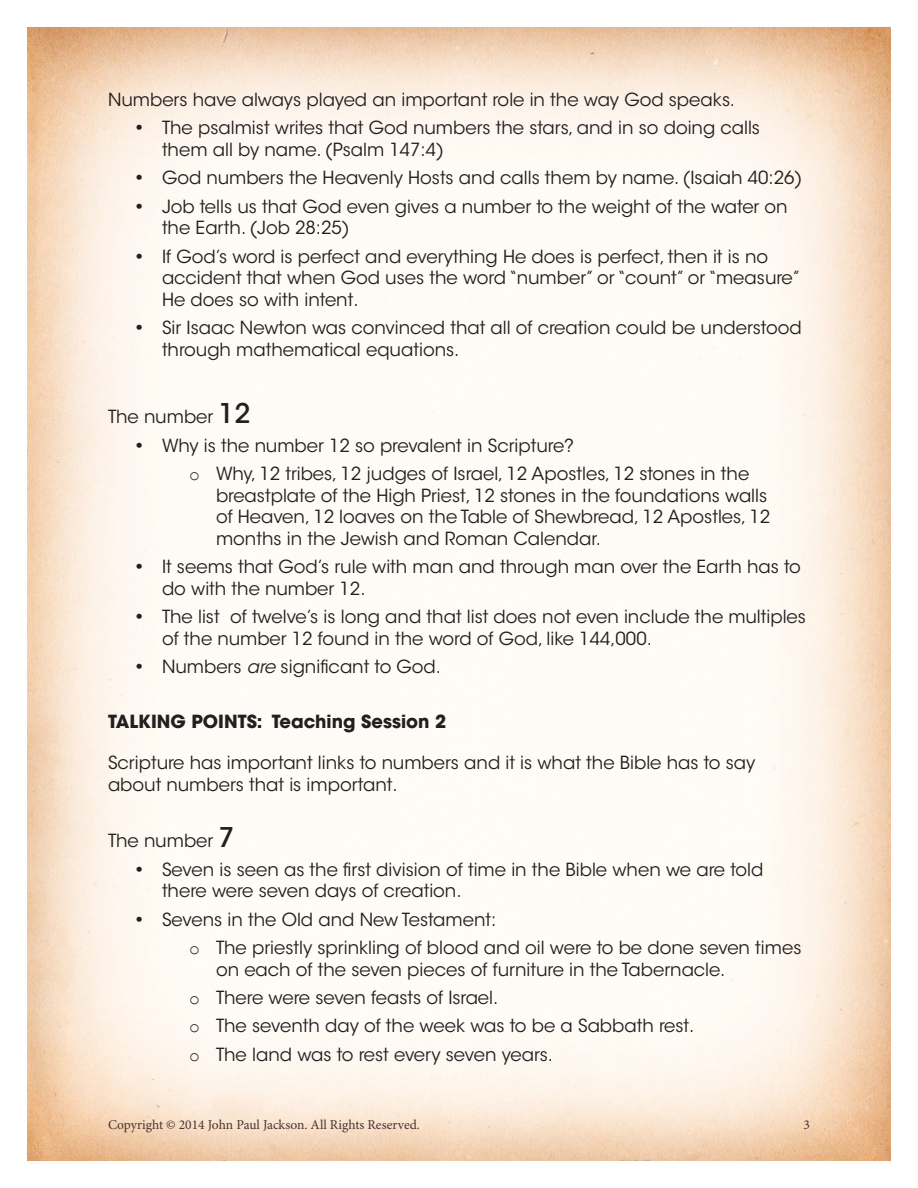
<style>
.page{position:relative;width:918px;height:1188px;background:#fff}
.page>*{position:absolute;margin:0;border:0;box-sizing:border-box;transform-origin:0 0}
.t1{font:18px/21.6px "ITC Avant Garde Std";color:#231f20}
.t2{font:700 18px "ITC Avant Garde Std";color:#231f20}
.t3{font:13.5px "Minion Pro";color:#4b3230}
.s1{font-weight:500;font-size:27px}
.s2{font-family:"Courier New"}
.s3{font-style:italic}
</style>
<div class="page">
<img style="left:27px;top:27px;width:864px;height:1134px">
<p class="t1" style="left:108px;top:89px;width:629px">Numbers have always played an important role in the way God speaks.</p>
<p class="t1" style="left:162px;top:117px;width:600px;text-indent:-27px">• The psalmist writes that God numbers the stars, and in so doing calls them all by name. (Psalm 147:4)</p>
<p class="t1" style="left:135px;top:167px;width:669px">• God numbers the Heavenly Hosts and calls them by name. (Isaiah 40:26)</p>
<p class="t1" style="left:162px;top:196px;width:627px;text-indent:-27px">• Job tells us that God even gives a number to the weight of the water on the Earth. (Job 28:25)</p>
<p class="t1" style="left:162px;top:246px;width:640px;text-indent:-27px">• If God’s word is perfect and everything He does is perfect, then it is no accident that when God uses the word “number” or “count” or “measure”<br>He does so with intent.</p>
<p class="t1" style="left:162px;top:317px;width:641px;text-indent:-27px">• Sir Isaac Newton was convinced that all of creation could be understood through mathematical equations.</p>
<p class="t1" style="left:108px;top:406px;width:144px">The number <span class="s1">12</span></p>
<p class="t1" style="left:135px;top:435px;width:441px">• Why is the number 12 so prevalent in Scripture?</p>
<p class="t1" style="left:216px;top:463px;width:556px;text-indent:-27px"><span class="s2">o</span> Why, 12 tribes, 12 judges of Israel, 12 Apostles, 12 stones in the breastplate of the High Priest, 12 stones in the foundations walls of Heaven, 12 loaves on the Table of Shewbread, 12 Apostles, 12 months in the Jewish and Roman Calendar.</p>
<p class="t1" style="left:162px;top:556px;width:640px;text-indent:-27px">• It seems that God’s rule with man and through man over the Earth has to do with the number 12.</p>
<p class="t1" style="left:162px;top:606px;width:646px;text-indent:-27px">• The list of twelve’s is long and that list does not even include the multiples of the number 12 found in the word of God, like 144,000.</p>
<p class="t1" style="left:135px;top:656px;width:308px">• Numbers <span class="s3">are</span> significant to God.</p>
<p class="t2" style="left:108px;top:710px;width:340px">TALKING POINTS: Teaching Session 2</p>
<p class="t1" style="left:108px;top:752px;width:649px">Scripture has important links to numbers and it is what the Bible has to say about numbers that is important.</p>
<p class="t1" style="left:108px;top:830px;width:128px">The number <span class="s1">7</span></p>
<p class="t1" style="left:162px;top:859px;width:603px;text-indent:-27px">• Seven is seen as the first division of time in the Bible when we are told there were seven days of creation.</p>
<p class="t1" style="left:135px;top:909px;width:363px">• Sevens in the Old and New Testament:</p>
<p class="t1" style="left:216px;top:937px;width:587px;text-indent:-27px"><span class="s2">o</span> The priestly sprinkling of blood and oil were to be done seven times on each of the seven pieces of furniture in the Tabernacle.</p>
<p class="t1" style="left:189px;top:987px;width:311px"><span class="s2">o</span> There were seven feasts of Israel.</p>
<p class="t1" style="left:189px;top:1015px;width:507px"><span class="s2">o</span> The seventh day of the week was to be a Sabbath rest.</p>
<p class="t1" style="left:189px;top:1044px;width:366px"><span class="s2">o</span> The land was to rest every seven years.</p>
<p class="t3" style="left:108px;top:1116px;width:313px">Copyright © 2014 John Paul Jackson. All Rights Reserved.</p>
<p class="t3" style="left:804px;top:1116px;width:8px">3</p>
</div>
